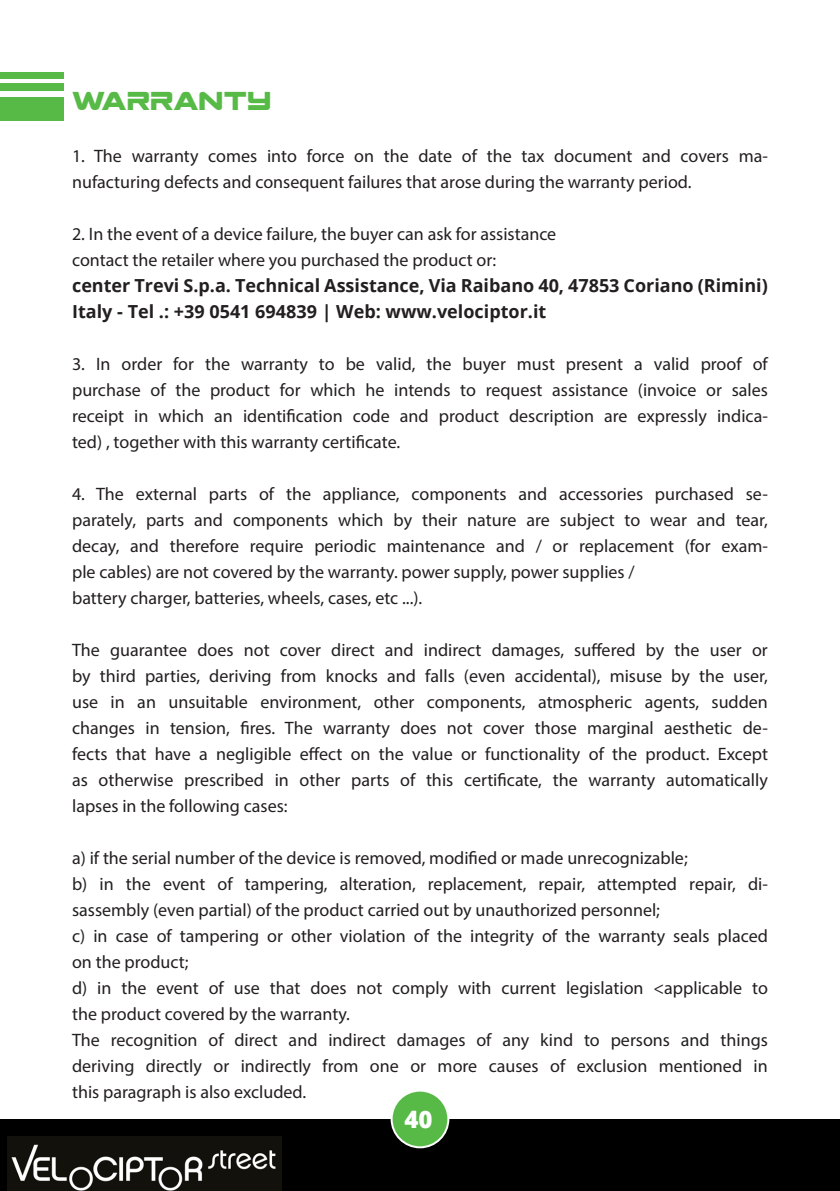
<style>
.page{position:relative;width:840px;height:1191px;background:#fff}
.page>*{position:absolute;margin:0;border:0;box-sizing:border-box;transform-origin:0 0}
.Titolo{font:36px "Space Ranger";color:#57ba47}
.t1{font:800 24px "Open Sans";color:#fff}
.Paragrafo{font:18px/26px "Myriad Pro";color:#231f20}
.Paragrafo-2{font:700 18px/26px "Open Sans";color:#231f20}
</style>
<div class="page">
<div style="left:0;top:1119px;width:839px;height:72px;background:#000001"></div>
<div style="left:391px;top:1090px;width:57px;height:57px;background:#57ba47;border-radius:50%"></div>
<div style="left:390px;top:1089px;width:59px;height:59px;border:2px solid #fff;border-radius:50%"></div>
<div style="left:0;top:72px;width:63px;height:48px;background:#57ba47"></div>
<hr style="left:0;top:79px;width:63px;height:4px;background:#fff">
<div style="left:0;top:91px;width:63px;height:5px;background:#fff"></div>
<img style="left:8px;top:1136px;width:273px;height:55px">
<p class="Titolo" style="left:72px;top:85px;width:201px">warranty</p>
<p class="Paragrafo" style="left:72px;top:143px;width:697px">1. The warranty comes into force on the date of the tax document and covers ma&shy;nufacturing defects and consequent failures that arose during the warranty period.</p>
<p class="Paragrafo" style="left:72px;top:221px;width:485px">2. In the event of a device failure, the buyer can ask for assistance</p>
<p class="Paragrafo" style="left:72px;top:247px;width:425px">contact the retailer where you purchased the product or:</p>
<p class="Paragrafo-2" style="left:72px;top:272px;width:697px">center Trevi S.p.a. Technical Assistance, Via Raibano 40, 47853 Coriano (Rimini)<br>Italy - Tel .: +39 0541 694839 | Web: www.velociptor.it</p>
<p class="Paragrafo" style="left:72px;top:351px;width:697px;text-align:justify">3. In order for the warranty to be valid, the buyer must present a valid proof of purchase of the product for which he intends to request assistance (invoice or sales receipt in which an identification code and product description are expressly indica&shy;ted) , together with this warranty certificate.</p>
<p class="Paragrafo" style="left:72px;top:481px;width:697px;text-align:justify">4. The external parts of the appliance, components and accessories purchased se&shy;parately, parts and components which by their nature are subject to wear and tear, decay, and therefore require periodic maintenance and / or replacement (for exam&shy;ple cables) are not covered by the warranty. power supply, power supplies /</p>
<p class="Paragrafo" style="left:72px;top:585px;width:351px">battery charger, batteries, wheels, cases, etc ...).</p>
<p class="Paragrafo" style="left:72px;top:637px;width:697px;text-align:justify">The guarantee does not cover direct and indirect damages, suffered by the user or by third parties, deriving from knocks and falls (even accidental), misuse by the user, use in an unsuitable environment, other components, atmospheric agents, sudden changes in tension, fires. The warranty does not cover those marginal aesthetic de&shy;fects that have a negligible effect on the value or functionality of the product. Except as otherwise prescribed in other parts of this certificate, the warranty automatically lapses in the following cases:</p>
<p class="Paragrafo" style="left:72px;top:845px;width:616px">a) if the serial number of the device is removed, modified or made unrecognizable;</p>
<p class="Paragrafo" style="left:72px;top:871px;width:697px">b) in the event of tampering, alteration, replacement, repair, attempted repair, di&shy;sassembly (even partial) of the product carried out by unauthorized personnel;</p>
<p class="Paragrafo" style="left:72px;top:923px;width:697px">c) in case of tampering or other violation of the integrity of the warranty seals placed on the product;</p>
<p class="Paragrafo" style="left:72px;top:975px;width:697px">d) in the event of use that does not comply with current legislation &lt;applicable to the product covered by the warranty.</p>
<p class="Paragrafo" style="left:72px;top:1027px;width:697px;text-align:justify">The recognition of direct and indirect damages of any kind to persons and things deriving directly or indirectly from one or more causes of exclusion mentioned in this paragraph is also excluded.</p>
<h2 class="t1" style="left:404px;top:1101px;width:30px">40</h2>
</div>
